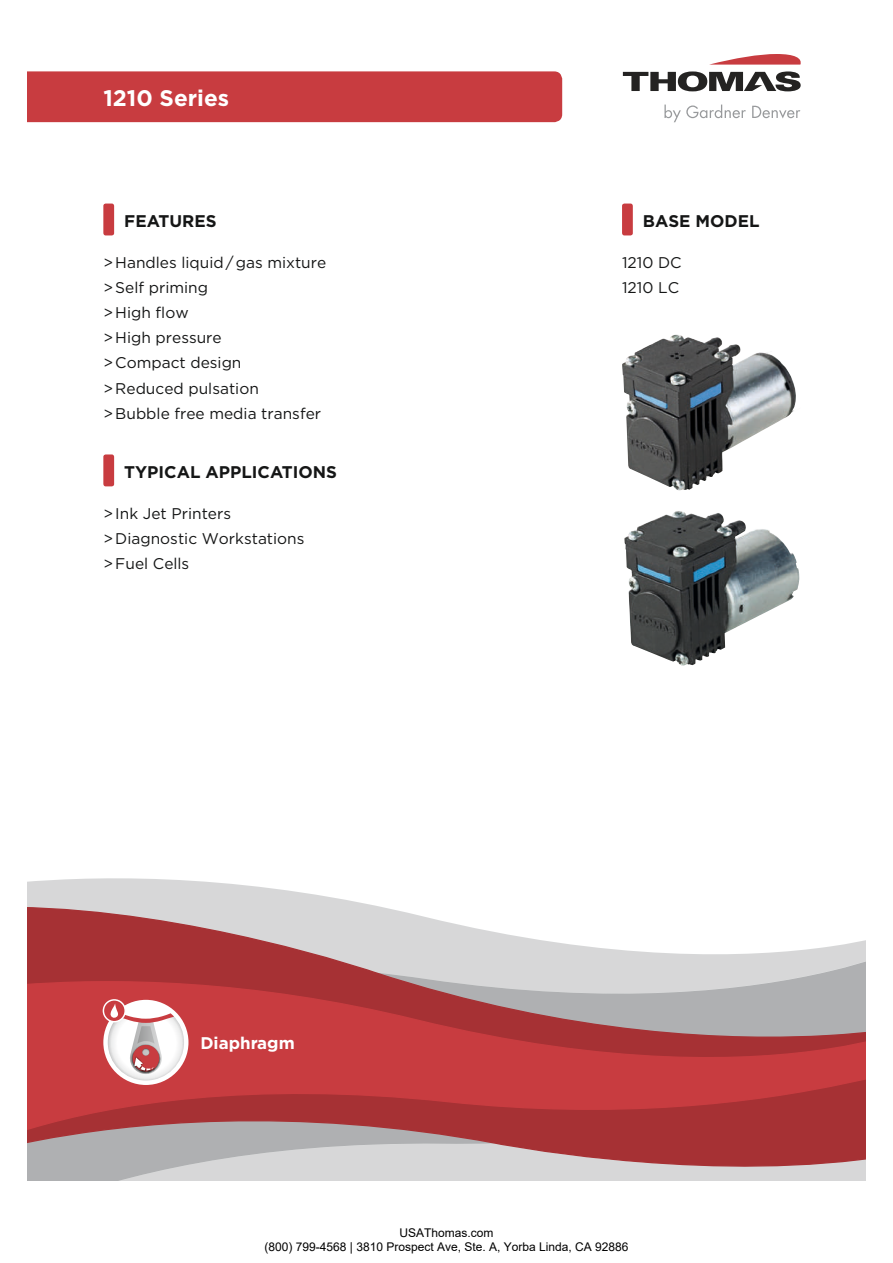
<style>
.page{position:relative;width:893px;height:1263px;background:#fff}
.page>*{position:absolute;margin:0;border:0;box-sizing:border-box;transform-origin:0 0}
.t1{font:700 22.5px "Gotham";color:#fff}
.t2{font:700 16.95px "Gotham";color:#151616}
.t3{font:700 16.95px "Gotham";color:#fff}
.t4{font:15.45px/25px "Gotham";color:#151616}
.t5{font:12px/14.4px "Arial";color:#000;text-align:center}
</style>
<div class="page">
<svg style="left:28px;top:878px;width:348px;height:28px;fill:#d7d7d8"></svg>
<svg style="left:28px;top:906px;width:837px;height:71px"></svg>
<svg style="left:28px;top:1135px;width:837px;height:45px;background:#bea0a2"></svg>
<svg style="left:28px;top:977px;width:837px;height:158px;background:#b94f52"></svg>
<svg style="left:709px;top:54px;width:92px;height:11px"></svg>
<svg style="left:623px;top:71px;width:178px;height:20px"></svg>
<svg style="left:664px;top:105px;width:82px;height:17px"></svg>
<svg style="left:752px;top:106px;width:48px;height:12px"></svg>
<div style="left:28px;top:71px;width:534px;height:51px;background:#c83c40"></div>
<svg style="left:100px;top:997px;width:91px;height:91px"></svg>
<div style="left:103px;top:1000px;width:85px;height:85px;background:#fff;border-radius:50%"></div>
<svg style="left:103px;top:1000px;width:22px;height:22px"></svg>
<div style="left:103px;top:999px;width:23px;height:23px;border:1px solid #fff;border-radius:50%"></div>
<svg style="left:108px;top:1003px;width:76px;height:77px"></svg>
<img style="left:622px;top:335px;width:174px;height:156px">
<img style="left:624px;top:511px;width:175px;height:155px">
<div style="left:103px;top:204px;width:11px;height:31px;background:#c83c40;border-radius:2px"></div>
<div style="left:103px;top:454px;width:11px;height:32px;background:#c83c40;border-radius:2px"></div>
<div style="left:622px;top:204px;width:11px;height:31px;background:#c83c40;border-radius:2px"></div>
<h1 class="t1" style="left:103px;top:83px;width:127px">1210 Series</h1>
<p class="t2" style="left:124px;top:210px;width:94px">FEATURES</p>
<p class="t4" style="left:103px;top:250px;width:224px">&gt;Handles liquid / gas mixture &gt;Self priming<br>&gt;High flow<br>&gt;High pressure<br>&gt;Compact design<br>&gt;Reduced pulsation &gt;Bubble free media transfer</p>
<p class="t2" style="left:124px;top:461px;width:214px">TYPICAL APPLICATIONS</p>
<p class="t4" style="left:103px;top:501px;width:203px">&gt;Ink Jet Printers &gt;Diagnostic Workstations &gt;Fuel Cells</p>
<p class="t3" style="left:200px;top:1032px;width:96px">Diaphragm</p>
<p class="t2" style="left:643px;top:210px;width:118px">BASE MODEL</p>
<p class="t4" style="left:622px;top:250px;width:61px">1210 DC<br>1210 LC</p>
<p class="t5" style="left:264px;top:1225px;width:366px">USAThomas.com<br>(800) 799-4568 | 3810 Prospect Ave, Ste. A, Yorba Linda, CA 92886</p>
</div>
